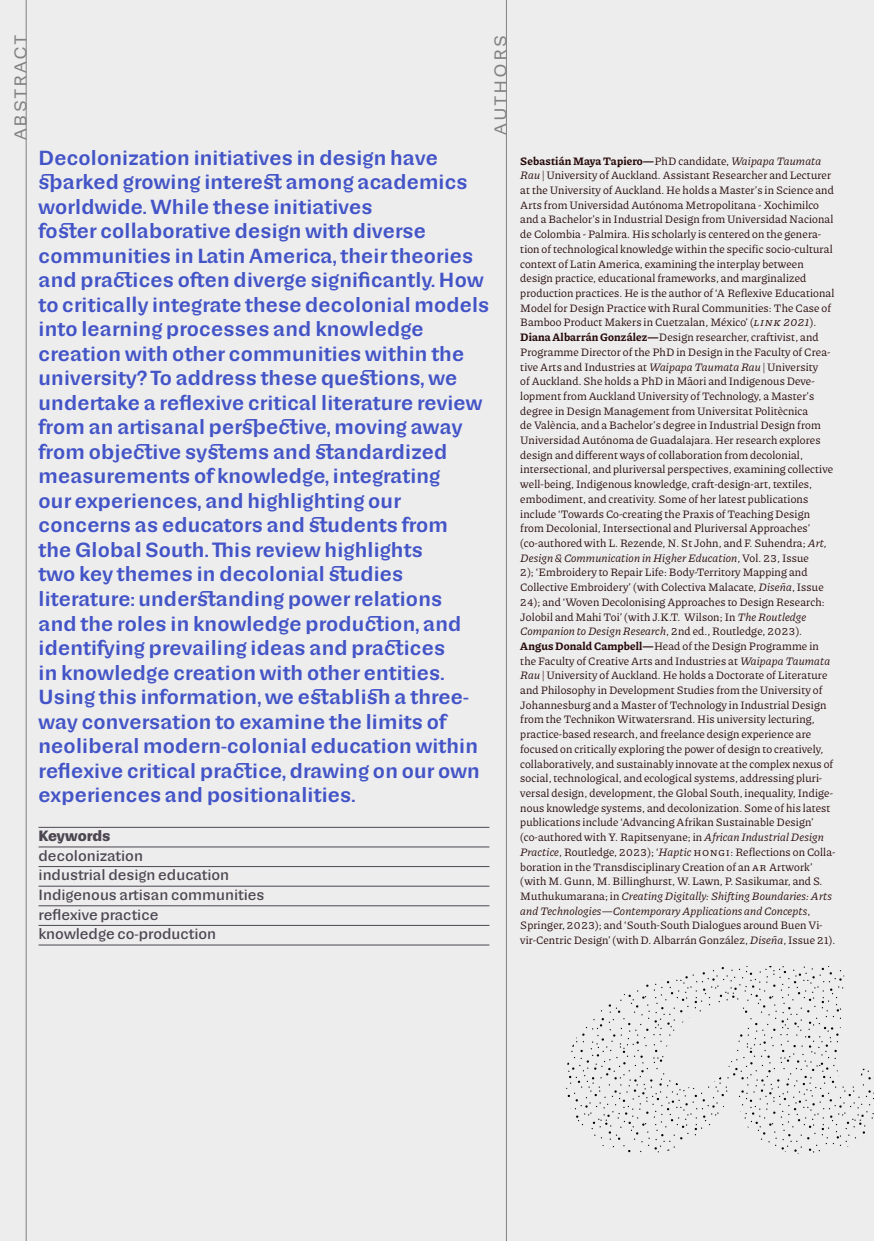
<style>
.page{position:relative;width:874px;height:1241px;background:#fff}
.page>*{position:absolute;margin:0;border:0;box-sizing:border-box;transform-origin:0 0}
.t1{font:700 525px "Sudamerican Mono";color:#000}
.t2{font:21px "Sudamerican Grotesk QF";letter-spacing:.1em;color:#828282}
.t3{font:500 19.25px/24.5px "Sudamerican Grotesk QF";letter-spacing:.01em;color:#4354c7}
.t4{font:14px/19.6px "Sudamerican Grotesk QF";color:#4c4651}
.t5{font:700 14px "Sudamerican Grotesk QF";color:#4c4651}
.t6{font:11.38px/14.7px "Piazzolla";letter-spacing:.01em;color:#260808}
.s1{font-weight:700}
.s2{font-style:italic}
</style>
<div class="page">
<div style="left:0;top:0;width:873px;height:1240px;background:#ededed"></div>
<hr style="left:38px;top:826px;width:451px;height:1px;background:#4c4651">
<hr style="left:38px;top:846px;width:451px;height:1px;background:#4c4651">
<hr style="left:38px;top:866px;width:451px;height:1px;background:#4c4651">
<hr style="left:38px;top:885px;width:451px;height:1px;background:#4c4651">
<hr style="left:38px;top:905px;width:451px;height:1px;background:#4c4651">
<hr style="left:38px;top:924px;width:451px;height:1px;background:#4c4651">
<hr style="left:38px;top:944px;width:451px;height:1px;background:#4c4651">
<svg style="left:566px;top:966px;width:307px;height:187px"></svg>
<hr style="left:26px;top:0;width:1px;height:1240px;background:#828282">
<hr style="left:506px;top:0;width:1px;height:1240px;background:#828282">
<h2 class="t2" style="left:3px;top:140px;width:107px;rotate:-90deg">Abstract</h2>
<h2 class="t2" style="left:482px;top:135px;width:101px;rotate:-90deg">authors</h2>
<p class="t3" style="left:38px;top:144px;width:452px">Decolonization initiatives in design have sparked growing interest among academics worldwide. While these initiatives<br>foster collaborative design with diverse communities in Latin America, their theories and practices often diverge significantly. How to critically integrate these decolonial models into learning processes and knowledge creation with other communities within the university? To address these questions, we undertake a reflexive critical literature review from an artisanal perspective, moving away from objective systems and standardized measurements of knowledge, integrating<br>our experiences, and highlighting our concerns as educators and students from<br>the Global South. This review highlights<br>two key themes in decolonial studies literature: understanding power relations<br>and the roles in knowledge production, and identifying prevailing ideas and practices<br>in knowledge creation with other entities.<br>Using this information, we establish a three&shy;way conversation to examine the limits of neoliberal modern-colonial education within reflexive critical practice, drawing on our own experiences and positionalities.</p>
<p class="t5" style="left:38px;top:825px;width:73px">Keywords</p>
<p class="t4" style="left:38px;top:845px;width:227px">decolonization<br>industrial design education<br>Indigenous artisan communities reflexive practice<br>knowledge co-production</p>
<h1 class="t1" style="left:543px;top:-302px;width:395px">a</h1>
<p class="t6" style="left:520px;top:153px;width:316px"><span class="s1">Sebastián Maya Tapiero—</span>PhD candidate, <span class="s2">Waipapa Taumata Rau</span> | University of Auckland. Assistant Researcher and Lecturer at the University of Auckland. He holds a Master’s in Science and Arts from Universidad Autónoma Metropolitana - Xochimilco and a Bachelor’s in Industrial Design from Universidad Nacional de Colombia - Palmira. His scholarly is centered on the genera&shy;tion of technological knowledge within the specific socio-cultural context of Latin America, examining the interplay between design practice, educational frameworks, and marginalized production practices. He is the author of ‘A Reflexive Educational Model for Design Practice with Rural Communities: The Case of Bamboo Product Makers in Cuetzalan, México’ (<span class="s2">LINK 2021</span>).<br><span class="s1">Diana Albarrán González—</span>Design researcher, craftivist, and Programme Director of the PhD in Design in the Faculty of Crea&shy;tive Arts and Industries at <span class="s2">Waipapa Taumata Rau</span> | University<br>of Auckland. She holds a PhD in Māori and Indigenous Deve&shy;lopment from Auckland University of Technology, a Master’s degree in Design Management from Universitat Politècnica<br>de València, and a Bachelor’s degree in Industrial Design from Universidad Autónoma de Guadalajara. Her research explores design and different ways of collaboration from decolonial, intersectional, and pluriversal perspectives, examining collective well-being, Indigenous knowledge, craft-design-art, textiles, embodiment, and creativity. Some of her latest publications include ‘Towards Co-creating the Praxis of Teaching Design from Decolonial, Intersectional and Pluriversal Approaches’ (co-authored with L. Rezende, N. St John, and F. Suhendra; <span class="s2">Art, Design &amp; Communication in Higher Education</span>, Vol. 23, Issue<br>2); ‘Embroidery to Repair Life: Body-Territory Mapping and Collective Embroidery’ (with Colectiva Malacate, <span class="s2">Diseña</span>, Issue 24); and ‘Woven Decolonising Approaches to Design Research:<br>Jolobil and Mahi Toi’ (with J.K.T. Wilson; In <span class="s2">The Routledge Companion to Design Research</span>, 2nd ed., Routledge, 2023).<br><span class="s1">Angus Donald Campbell—</span>Head of the Design Programme in the Faculty of Creative Arts and Industries at <span class="s2">Waipapa Taumata Rau</span> | University of Auckland. He holds a Doctorate of Literature and Philosophy in Development Studies from the University of Johannesburg and a Master of Technology in Industrial Design from the Technikon Witwatersrand. His university lecturing, practice-based research, and freelance design experience are focused on critically exploring the power of design to creatively, collaboratively, and sustainably innovate at the complex nexus of social, technological, and ecological systems, addressing pluri&shy;versal design, development, the Global South, inequality, Indige&shy;nous knowledge systems, and decolonization. Some of his latest publications include ‘Advancing Afrikan Sustainable Design’ (co-authored with Y. Rapitsenyane; in <span class="s2">African Industrial Design Practice</span>, Routledge, 2023); ‘<span class="s2">Haptic</span> HONGI: Reflections on Colla&shy;boration in the Transdisciplinary Creation of an AR Artwork’ (with M. Gunn, M. Billinghurst, W. Lawn, P. Sasikumar, and S.<br>Muthukumarana; in <span class="s2">Creating Digitally: Shifting Boundaries: Arts and Technologies—Contemporary Applications and Concepts</span>, Springer, 2023); and ‘South-South Dialogues around Buen Vi&shy;vir-Centric Design’ (with D. Albarrán González, <span class="s2">Diseña</span>, Issue 21).</p>
</div>
